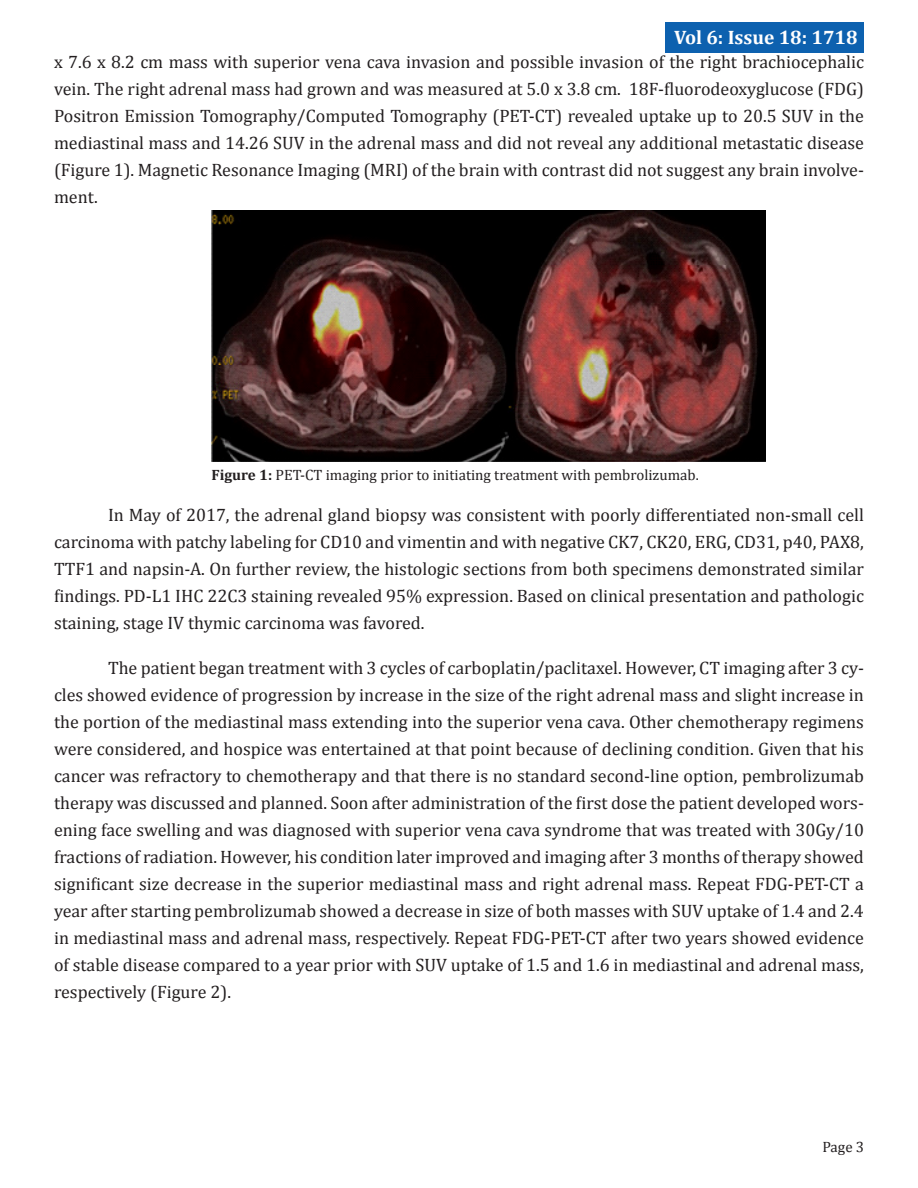
<style>
.page{position:relative;width:918px;height:1188px;background:#fff}
.page>*{position:absolute;margin:0;border:0;box-sizing:border-box;transform-origin:0 0}
.t1{font:700 19.5px "Cambria";color:#fff}
.t2{font:18px/27px "Cambria";color:#231f20;text-align:justify}
.t3{font:15px "Cambria";color:#231f20}
.s1{font-weight:700}
</style>
<div class="page">
<div style="left:666px;top:22px;width:198px;height:30px;background:#0d61af"></div>
<img style="left:211px;top:210px;width:554px;height:252px">
<p class="t1" style="left:674px;top:24px;width:185px">Vol 6: Issue 18: 1718</p>
<p class="t2" style="left:54px;top:48px;width:811px">x 7.6 x 8.2 cm mass with superior vena cava invasion and possible invasion of the right brachiocephalic vein. The right adrenal mass had grown and was measured at 5.0 x 3.8 cm. 18F-fluorodeoxyglucose (FDG)<br>Positron Emission Tomography/Computed Tomography (PET-CT) revealed uptake up to 20.5 SUV in the mediastinal mass and 14.26 SUV in the adrenal mass and did not reveal any additional metastatic disease (Figure 1). Magnetic Resonance Imaging (MRI) of the brain with contrast did not suggest any brain involve&shy;ment.</p>
<p class="t3" style="left:212px;top:466px;width:489px"><span class="s1">Figure 1:</span> PET-CT imaging prior to initiating treatment with pembrolizumab.</p>
<p class="t2" style="left:54px;top:501px;width:812px;text-indent:54px">In May of 2017, the adrenal gland biopsy was consistent with poorly differentiated non-small cell carcinoma with patchy labeling for CD10 and vimentin and with negative CK7, CK20, ERG, CD31, p40, PAX8, TTF1 and napsin-A. On further review, the histologic sections from both specimens demonstrated similar findings. PD-L1 IHC 22C3 staining revealed 95% expression. Based on clinical presentation and pathologic staining, stage IV thymic carcinoma was favored.</p>
<p class="t2" style="left:54px;top:654px;width:812px;text-indent:54px">The patient began treatment with 3 cycles of carboplatin/paclitaxel. However, CT imaging after 3 cy&shy;cles showed evidence of progression by increase in the size of the right adrenal mass and slight increase in the portion of the mediastinal mass extending into the superior vena cava. Other chemotherapy regimens were considered, and hospice was entertained at that point because of declining condition. Given that his cancer was refractory to chemotherapy and that there is no standard second-line option, pembrolizumab therapy was discussed and planned. Soon after administration of the first dose the patient developed wors&shy;ening face swelling and was diagnosed with superior vena cava syndrome that was treated with 30Gy/10 fractions of radiation. However, his condition later improved and imaging after 3 months of therapy showed significant size decrease in the superior mediastinal mass and right adrenal mass. Repeat FDG-PET-CT a year after starting pembrolizumab showed a decrease in size of both masses with SUV uptake of 1.4 and 2.4 in mediastinal mass and adrenal mass, respectively. Repeat FDG-PET-CT after two years showed evidence of stable disease compared to a year prior with SUV uptake of 1.5 and 1.6 in mediastinal and adrenal mass, respectively (Figure 2).</p>
<p class="t3" style="left:822px;top:1138px;width:43px">Page 3</p>
</div>
